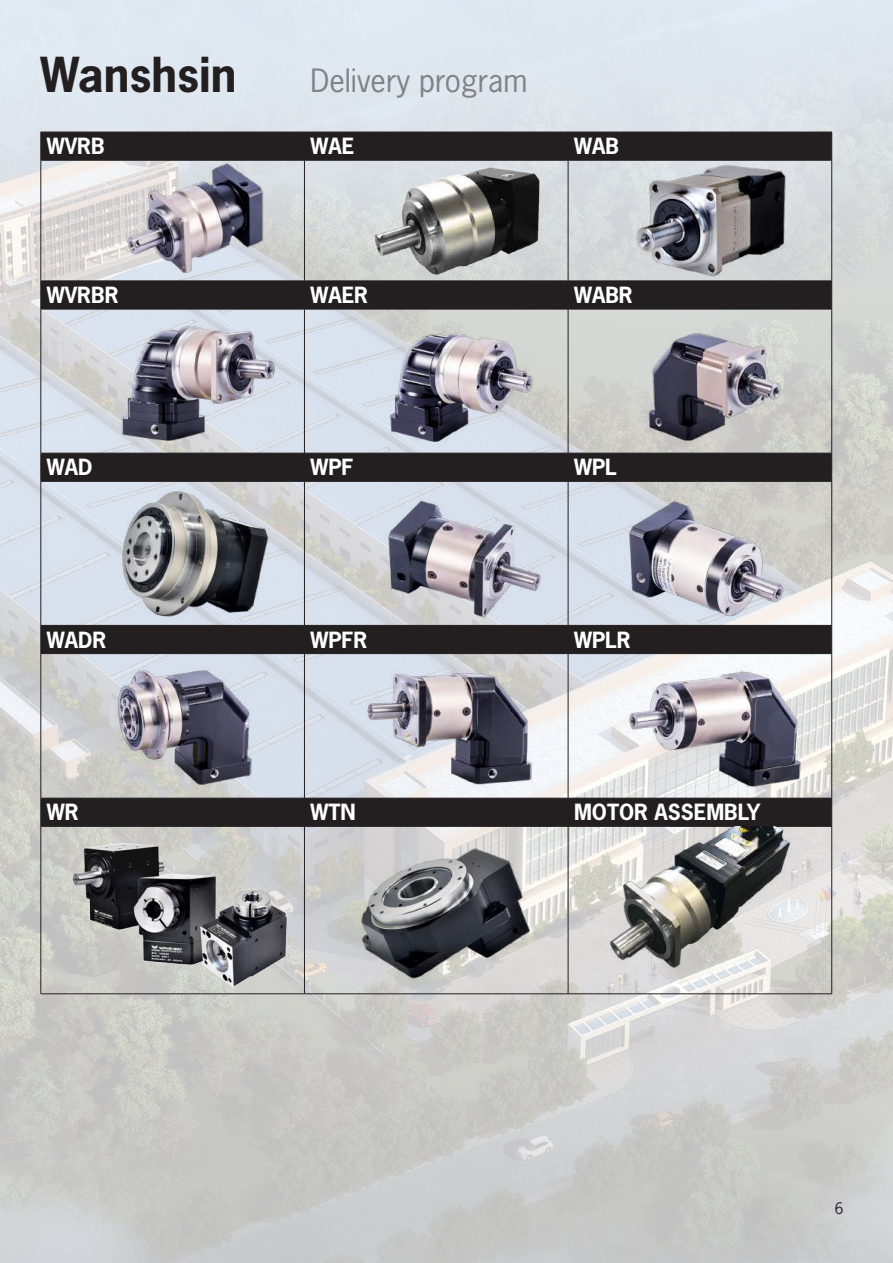
<style>
.page{position:relative;width:893px;height:1263px;background:#fff}
.page>*{position:absolute;margin:0;border:0;box-sizing:border-box;transform-origin:0 0}
.t1{font:700 45.3px "News Gothic Std";color:#231f20}
.t2{font:30.3px "News Gothic Std";color:#808285}
.t3{font:700 21px "News Gothic Std";color:#fff}
.t4{font:15px "News Gothic Std";color:#231f20}
</style>
<div class="page">
<img style="left:0;top:0;width:893px;height:1263px">
<svg style="left:42px;top:133px;width:789px;height:693px;background:#929295"></svg>
<hr style="left:41px;top:132px;width:263px;height:1px;background:#231f20">
<svg style="left:41px;top:133px;width:1px;height:27px"></svg>
<hr style="left:304px;top:132px;width:264px;height:1px;background:#231f20">
<svg style="left:304px;top:133px;width:1px;height:27px"></svg>
<hr style="left:568px;top:132px;width:264px;height:1px;background:#231f20">
<svg style="left:568px;top:133px;width:1px;height:27px"></svg>
<svg style="left:831px;top:133px;width:1px;height:27px"></svg>
<hr style="left:41px;top:160px;width:263px;height:1px;background:#231f20">
<hr style="left:41px;top:160px;width:1px;height:121px;background:#231f20">
<hr style="left:304px;top:160px;width:264px;height:1px;background:#231f20">
<hr style="left:304px;top:160px;width:1px;height:121px;background:#231f20">
<hr style="left:568px;top:160px;width:264px;height:1px;background:#231f20">
<hr style="left:568px;top:160px;width:1px;height:121px;background:#231f20">
<hr style="left:831px;top:160px;width:1px;height:121px;background:#231f20">
<hr style="left:41px;top:281px;width:263px;height:1px;background:#231f20">
<svg style="left:41px;top:282px;width:1px;height:27px"></svg>
<hr style="left:304px;top:281px;width:264px;height:1px;background:#231f20">
<svg style="left:304px;top:282px;width:1px;height:27px"></svg>
<hr style="left:568px;top:281px;width:264px;height:1px;background:#231f20">
<svg style="left:568px;top:282px;width:1px;height:27px"></svg>
<svg style="left:831px;top:282px;width:1px;height:27px"></svg>
<hr style="left:41px;top:309px;width:263px;height:1px;background:#231f20">
<hr style="left:41px;top:309px;width:1px;height:144px;background:#231f20">
<hr style="left:304px;top:309px;width:264px;height:1px;background:#231f20">
<hr style="left:304px;top:309px;width:1px;height:144px;background:#231f20">
<hr style="left:568px;top:309px;width:264px;height:1px;background:#231f20">
<hr style="left:568px;top:309px;width:1px;height:144px;background:#231f20">
<hr style="left:831px;top:309px;width:1px;height:144px;background:#231f20">
<hr style="left:41px;top:453px;width:263px;height:1px;background:#231f20">
<svg style="left:41px;top:454px;width:1px;height:27px"></svg>
<hr style="left:304px;top:453px;width:264px;height:1px;background:#231f20">
<svg style="left:304px;top:454px;width:1px;height:27px"></svg>
<hr style="left:568px;top:453px;width:264px;height:1px;background:#231f20">
<svg style="left:568px;top:454px;width:1px;height:27px"></svg>
<svg style="left:831px;top:454px;width:1px;height:27px"></svg>
<hr style="left:41px;top:481px;width:263px;height:1px;background:#231f20">
<hr style="left:41px;top:481px;width:1px;height:144px;background:#231f20">
<hr style="left:304px;top:481px;width:264px;height:1px;background:#231f20">
<hr style="left:304px;top:481px;width:1px;height:144px;background:#231f20">
<hr style="left:568px;top:481px;width:264px;height:1px;background:#231f20">
<hr style="left:568px;top:481px;width:1px;height:144px;background:#231f20">
<hr style="left:831px;top:481px;width:1px;height:144px;background:#231f20">
<hr style="left:41px;top:625px;width:263px;height:1px;background:#231f20">
<svg style="left:41px;top:626px;width:1px;height:27px"></svg>
<hr style="left:304px;top:625px;width:264px;height:1px;background:#231f20">
<svg style="left:304px;top:626px;width:1px;height:27px"></svg>
<hr style="left:568px;top:625px;width:264px;height:1px;background:#231f20">
<svg style="left:568px;top:626px;width:1px;height:27px"></svg>
<svg style="left:831px;top:626px;width:1px;height:27px"></svg>
<hr style="left:41px;top:653px;width:263px;height:1px;background:#231f20">
<hr style="left:41px;top:654px;width:1px;height:144px;background:#231f20">
<hr style="left:304px;top:653px;width:264px;height:1px;background:#231f20">
<hr style="left:304px;top:654px;width:1px;height:144px;background:#231f20">
<hr style="left:568px;top:653px;width:264px;height:1px;background:#231f20">
<hr style="left:568px;top:654px;width:1px;height:144px;background:#231f20">
<hr style="left:831px;top:654px;width:1px;height:144px;background:#231f20">
<svg style="left:304px;top:799px;width:1px;height:27px"></svg>
<hr style="left:41px;top:826px;width:1px;height:167px;background:#231f20">
<hr style="left:41px;top:993px;width:263px;height:1px;background:#231f20">
<hr style="left:304px;top:993px;width:264px;height:1px;background:#231f20">
<svg style="left:568px;top:799px;width:1px;height:27px"></svg>
<hr style="left:568px;top:826px;width:1px;height:167px;background:#231f20">
<hr style="left:831px;top:826px;width:1px;height:167px;background:#231f20">
<hr style="left:568px;top:993px;width:264px;height:1px;background:#231f20">
<hr style="left:41px;top:798px;width:263px;height:1px;background:#231f20">
<svg style="left:41px;top:799px;width:1px;height:27px"></svg>
<hr style="left:304px;top:798px;width:264px;height:1px;background:#231f20">
<hr style="left:568px;top:798px;width:264px;height:1px;background:#231f20">
<svg style="left:831px;top:798px;width:1px;height:28px"></svg>
<hr style="left:41px;top:826px;width:263px;height:1px;background:#231f20">
<hr style="left:304px;top:826px;width:264px;height:1px;background:#231f20">
<hr style="left:568px;top:826px;width:264px;height:1px;background:#231f20">
<img style="left:79px;top:478px;width:222px;height:172px">
<img style="left:90px;top:148px;width:193px;height:132px">
<img style="left:108px;top:311px;width:166px;height:142px">
<img style="left:97px;top:638px;width:159px;height:171px">
<img style="left:65px;top:827px;width:244px;height:166px">
<img style="left:371px;top:159px;width:172px;height:124px">
<img style="left:588px;top:140px;width:235px;height:156px">
<img style="left:385px;top:311px;width:149px;height:138px">
<img style="left:635px;top:309px;width:159px;height:147px">
<img style="left:366px;top:473px;width:186px;height:158px">
<img style="left:618px;top:475px;width:188px;height:152px">
<img style="left:348px;top:654px;width:186px;height:144px">
<img style="left:624px;top:651px;width:182px;height:146px">
<img style="left:345px;top:827px;width:203px;height:170px">
<img style="left:600px;top:827px;width:227px;height:148px">
<h1 class="t1" style="left:41px;top:45px;width:198px">Wanshsin</h1>
<h2 class="t2" style="left:310px;top:61px;width:219px">Delivery program</h2>
<p class="t3" style="left:47px;top:132px;width:60px">WVRB</p>
<p class="t3" style="left:310px;top:132px;width:45px">WAE</p>
<p class="t3" style="left:574px;top:132px;width:46px">WAB</p>
<p class="t3" style="left:47px;top:281px;width:73px">WVRBR</p>
<p class="t3" style="left:310px;top:281px;width:59px">WAER</p>
<p class="t3" style="left:574px;top:281px;width:60px">WABR</p>
<p class="t3" style="left:47px;top:454px;width:47px">WAD</p>
<p class="t3" style="left:310px;top:454px;width:44px">WPF</p>
<p class="t3" style="left:574px;top:454px;width:44px">WPL</p>
<p class="t3" style="left:47px;top:626px;width:61px">WADR</p>
<p class="t3" style="left:310px;top:626px;width:58px">WPFR</p>
<p class="t3" style="left:574px;top:626px;width:58px">WPLR</p>
<p class="t3" style="left:47px;top:798px;width:33px">WR</p>
<p class="t3" style="left:310px;top:798px;width:47px">WTN</p>
<p class="t3" style="left:574px;top:798px;width:188px">MOTOR ASSEMBLY</p>
<p class="t4" style="left:835px;top:1199px;width:10px">6</p>
</div>
